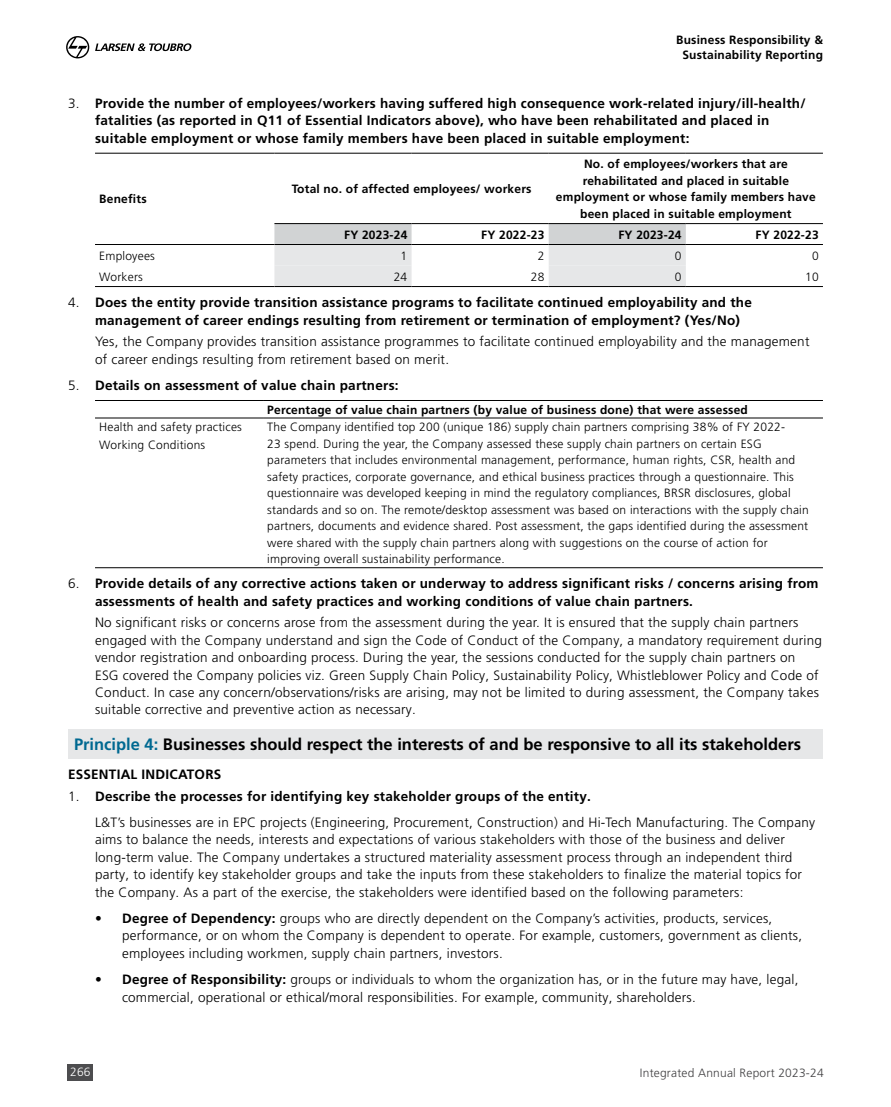
<style>
.page{position:relative;width:891px;height:1107px;background:#fff}
.page>*{position:absolute;margin:0;border:0;box-sizing:border-box;transform-origin:0 0}
.t1{font:700 16.5px "Frutiger LT Pro";color:#000}
.t2{font:300 13.5px/17.4px "Frutiger LT Pro";letter-spacing:.015em;color:#000}
.t3{font:700 13.5px/17.4px "Frutiger LT Pro";letter-spacing:.015em;color:#000}
.t4{font:300 12px/16.5px "Frutiger LT Pro";letter-spacing:.015em;color:#000}
.t5{font:700 12px/16.5px "Frutiger LT Pro";letter-spacing:.015em;color:#000;text-align:center}
.t6{font:300 12px "Frutiger LT Pro";letter-spacing:.015em;color:#414042}
.t7{font:300 12px "Frutiger LT Pro";color:#fff}
.s1{font-weight:300}
.s2{color:#006991}
.s3{font-weight:700}
</style>
<div class="page">
<div style="left:68px;top:1064px;width:25px;height:16px;background:#4d4d4f"></div>
<svg style="left:66px;top:36px;width:23px;height:22px"></svg>
<svg style="left:95px;top:43px;width:96px;height:8px"></svg>
<svg style="left:274px;top:224px;width:412px;height:62px"></svg>
<hr style="left:686px;top:244px;width:137px;height:1px;background:#000">
<hr style="left:95px;top:153px;width:179px;height:1px;background:#000">
<hr style="left:95px;top:244px;width:179px;height:1px;background:#000">
<hr style="left:549px;top:153px;width:137px;height:1px;background:#000">
<hr style="left:686px;top:153px;width:137px;height:1px;background:#000">
<hr style="left:686px;top:223px;width:137px;height:1px;background:#000">
<hr style="left:274px;top:244px;width:138px;height:1px;background:#000">
<hr style="left:274px;top:153px;width:138px;height:1px;background:#000">
<hr style="left:412px;top:153px;width:137px;height:1px;background:#000">
<hr style="left:274px;top:223px;width:138px;height:1px;background:#000">
<hr style="left:412px;top:223px;width:137px;height:1px;background:#000">
<hr style="left:412px;top:244px;width:137px;height:1px;background:#000">
<hr style="left:549px;top:223px;width:137px;height:1px;background:#000">
<hr style="left:549px;top:244px;width:137px;height:1px;background:#000">
<hr style="left:95px;top:286px;width:179px;height:1px;background:#000">
<hr style="left:274px;top:286px;width:138px;height:1px;background:#000">
<hr style="left:412px;top:286px;width:137px;height:1px;background:#000">
<hr style="left:549px;top:286px;width:137px;height:1px;background:#000">
<hr style="left:686px;top:286px;width:137px;height:1px;background:#000">
<hr style="left:95px;top:400px;width:168px;height:1px;background:#000">
<hr style="left:95px;top:418px;width:168px;height:1px;background:#000">
<hr style="left:95px;top:567px;width:168px;height:1px;background:#000">
<hr style="left:263px;top:400px;width:560px;height:1px;background:#000">
<hr style="left:263px;top:418px;width:560px;height:1px;background:#000">
<hr style="left:263px;top:567px;width:560px;height:1px;background:#000">
<div style="left:68px;top:729px;width:755px;height:30px;background:#e6e7e8"></div>
<p class="t5" style="left:676px;top:32px;width:148px;line-height:15px">Business Responsibility &amp;<br>Sustainability Reporting</p>
<p class="t3" style="left:95px;top:95px;width:712px;text-indent:-27px"><span class="s1">3.</span> Provide the number of employees/workers having suffered high consequence work-related injury/ill-health/ fatalities (as reported in Q11 of Essential Indicators above), who have been rehabilitated and placed in suitable employment or whose family members have been placed in suitable employment:</p>
<p class="t5" style="left:99px;top:191px;width:49px">Benefits</p>
<p class="t5" style="left:292px;top:181px;width:241px">Total no. of affected employees/ workers</p>
<p class="t5" style="left:556px;top:156px;width:261px">No. of employees/workers that are rehabilitated and placed in suitable employment or whose family members have been placed in suitable employment</p>
<p class="t5" style="left:344px;top:226px;width:65px">FY 2023-24</p>
<p class="t5" style="left:481px;top:226px;width:65px">FY 2022-23</p>
<p class="t5" style="left:618px;top:226px;width:65px">FY 2023-24</p>
<p class="t5" style="left:756px;top:226px;width:65px">FY 2022-23</p>
<p class="t4" style="left:99px;top:247px;width:57px">Employees</p>
<p class="t4" style="left:401px;top:247px;width:8px">1</p>
<p class="t4" style="left:538px;top:247px;width:8px">2</p>
<p class="t4" style="left:675px;top:247px;width:8px">0</p>
<p class="t4" style="left:812px;top:247px;width:8px">0</p>
<p class="t4" style="left:99px;top:268px;width:45px">Workers</p>
<p class="t4" style="left:394px;top:268px;width:15px">24</p>
<p class="t4" style="left:531px;top:268px;width:15px">28</p>
<p class="t4" style="left:675px;top:268px;width:8px">0</p>
<p class="t4" style="left:805px;top:268px;width:15px">10</p>
<p class="t3" style="left:95px;top:294px;width:658px;text-indent:-27px"><span class="s1">4.</span> Does the entity provide transition assistance programs to facilitate continued employability and the management of career endings resulting from retirement or termination of employment? (Yes/No)</p>
<p class="t2" style="left:95px;top:333px;width:716px">Yes, the Company provides transition assistance programmes to facilitate continued employability and the management of career endings resulting from retirement based on merit.</p>
<p class="t3" style="left:68px;top:377px;width:332px"><span class="s1">5.</span> Details on assessment of value chain partners:</p>
<p class="t5" style="left:267px;top:401px;width:482px">Percentage of value chain partners (by value of business done) that were assessed</p>
<p class="t4" style="left:99px;top:419px;width:144px">Health and safety practices</p>
<p class="t4" style="left:267px;top:419px;width:543px">The Company identified top 200 (unique 186) supply chain partners comprising 38% of FY 2022-<br>23 spend. During the year, the Company assessed these supply chain partners on certain ESG parameters that includes environmental management, performance, human rights, CSR, health and safety practices, corporate governance, and ethical business practices through a questionnaire. This questionnaire was developed keeping in mind the regulatory compliances, BRSR disclosures, global standards and so on. The remote/desktop assessment was based on interactions with the supply chain partners, documents and evidence shared. Post assessment, the gaps identified during the assessment were shared with the supply chain partners along with suggestions on the course of action for improving overall sustainability performance.</p>
<p class="t4" style="left:99px;top:437px;width:107px">Working Conditions</p>
<p class="t3" style="left:95px;top:575px;width:725px;text-indent:-27px"><span class="s1">6.</span> Provide details of any corrective actions taken or underway to address significant risks / concerns arising from assessments of health and safety practices and working conditions of value chain partners.</p>
<p class="t2" style="left:95px;top:614px;width:728px">No significant risks or concerns arose from the assessment during the year. It is ensured that the supply chain partners engaged with the Company understand and sign the Code of Conduct of the Company, a mandatory requirement during vendor registration and onboarding process. During the year, the sessions conducted for the supply chain partners on ESG covered the Company policies viz. Green Supply Chain Policy, Sustainability Policy, Whistleblower Policy and Code of Conduct. In case any concern/observations/risks are arising, may not be limited to during assessment, the Company takes suitable corrective and preventive action as necessary.</p>
<p class="t1" style="left:74px;top:735px;width:729px"><span class="s2">Principle 4:</span> Businesses should respect the interests of and be responsive to all its stakeholders</p>
<p class="t3" style="left:68px;top:765px;width:155px">ESSENTIAL INDICATORS</p>
<p class="t2" style="left:95px;top:783px;width:722px;line-height:26.4px;text-indent:-27px">1. <span class="s3">Describe the processes for identifying key stakeholder groups of the entity.<br></span>L&amp;T’s businesses are in EPC projects (Engineering, Procurement, Construction) and Hi-Tech Manufacturing. The Company</p>
<p class="t2" style="left:95px;top:831px;width:709px">aims to balance the needs, interests and expectations of various stakeholders with those of the business and deliver long-term value. The Company undertakes a structured materiality assessment process through an independent third party, to identify key stakeholder groups and take the inputs from these stakeholders to finalize the material topics for the Company. As a part of the exercise, the stakeholders were identified based on the following parameters:</p>
<p class="t2" style="left:122px;top:910px;width:682px;text-indent:-27px">• <span class="s3">Degree of Dependency:</span> groups who are directly dependent on the Company’s activities, products, services, performance, or on whom the Company is dependent to operate. For example, customers, government as clients, employees including workmen, supply chain partners, investors.</p>
<p class="t2" style="left:122px;top:971px;width:678px;text-indent:-27px">• <span class="s3">Degree of Responsibility:</span> groups or individuals to whom the organization has, or in the future may have, legal, commercial, operational or ethical/moral responsibilities. For example, community, shareholders.</p>
<p class="t7" style="left:70px;top:1065px;width:22px">266</p>
<p class="t6" style="left:640px;top:1066px;width:185px">Integrated Annual Report 2023-24</p>
</div>
